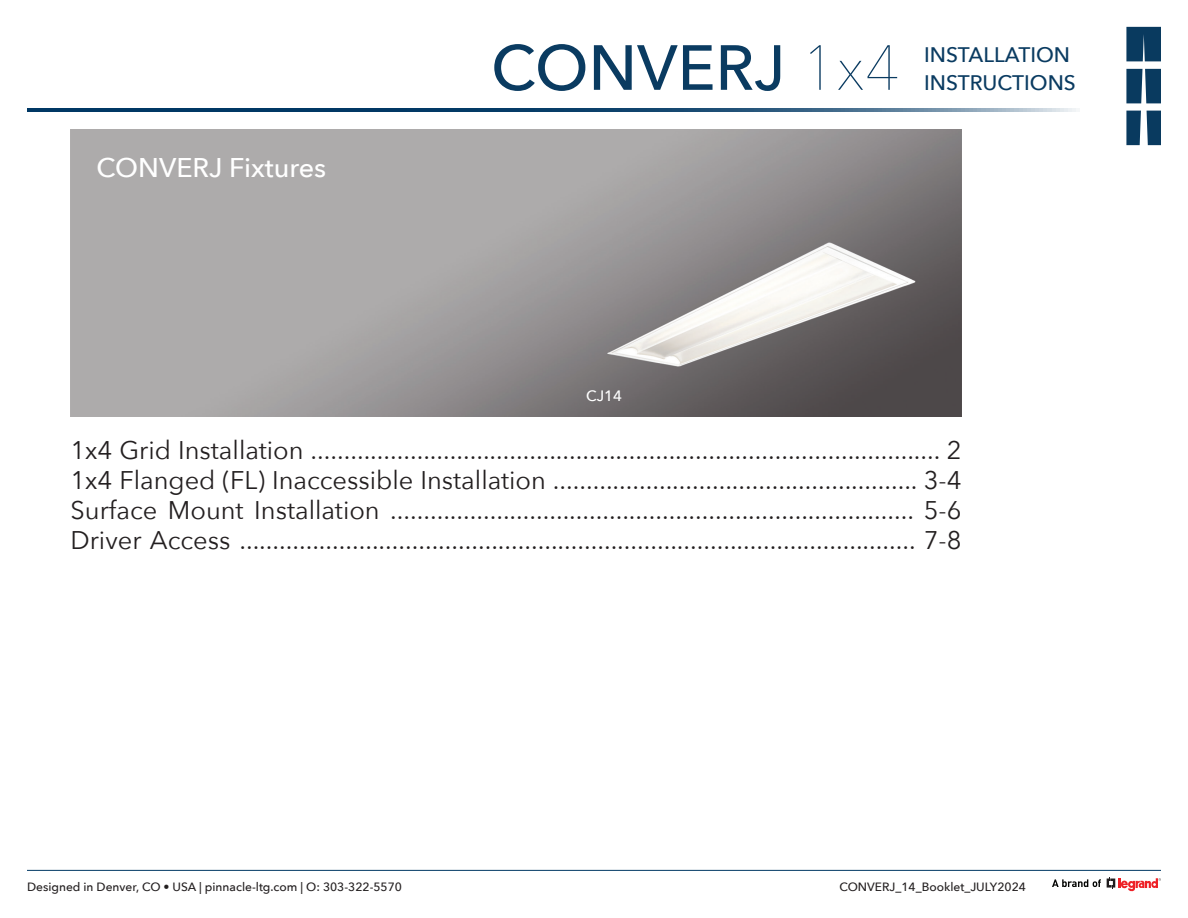
<style>
.page{position:relative;width:1188px;height:918px;background:#fff}
.page>*{position:absolute;margin:0;border:0;box-sizing:border-box;transform-origin:0 0}
.t1{font:500 63px "Avenir Next";color:#0a3b61}
.t2{font:500 27px "Avenir Next";color:#fff}
.t3{font:25.5px "Avenir Next";color:#231f20}
.t4{font:500 21px "Avenir Next";color:#0a3b61}
.t5{font:500 15px "Avenir Next";color:#fff}
.disclaimer{font:500 12px "Avenir Next";color:#231f20}
.s1{font-weight:200}
</style>
<div class="page">
<hr style="left:27px;top:108px;width:1053px;height:3px;background:#003864">
<svg style="left:1126px;top:27px;width:35px;height:34px"></svg>
<svg style="left:1147px;top:111px;width:14px;height:34px"></svg>
<svg style="left:1126px;top:111px;width:15px;height:34px"></svg>
<svg style="left:1126px;top:69px;width:35px;height:34px"></svg>
<svg style="left:1107px;top:878px;width:54px;height:14px"></svg>
<svg style="left:1052px;top:879px;width:49px;height:8px"></svg>
<hr style="left:27px;top:870px;width:1134px;height:1px;background:#003864">
<img style="left:70px;top:130px;width:892px;height:286px">
<p class="t2" style="left:96px;top:144px;width:231px">CONVERJ Fixtures</p>
<p class="t1" style="left:491px;top:14px;width:410px">CONVERJ <span class="s1">1x4</span></p>
<p class="t4" style="left:924px;top:36px;width:147px">INSTALLATION</p>
<p class="t4" style="left:924px;top:65px;width:153px">INSTRUCTIONS</p>
<p class="t5" style="left:586px;top:383px;width:37px">CJ14</p>
<p class="t3" style="left:70px;top:429px;width:893px">1x4 Grid Installation ............................................................................................... 2</p>
<p class="t3" style="left:70px;top:459px;width:893px">1x4 Flanged (FL) Inaccessible Installation ....................................................... 3-4</p>
<p class="t3" style="left:70px;top:489px;width:893px">Surface Mount Installation ............................................................................... 5-6</p>
<p class="t3" style="left:70px;top:519px;width:893px">Driver Access ...................................................................................................... 7-8</p>
<p class="disclaimer" style="left:27px;top:877px;width:377px">Designed in Denver, CO • USA | pinnacle-ltg.com | O: 303-322-5570</p>
<p class="disclaimer" style="left:839px;top:877px;width:188px">CONVERJ_14_Booklet_JULY2024</p>
</div>
